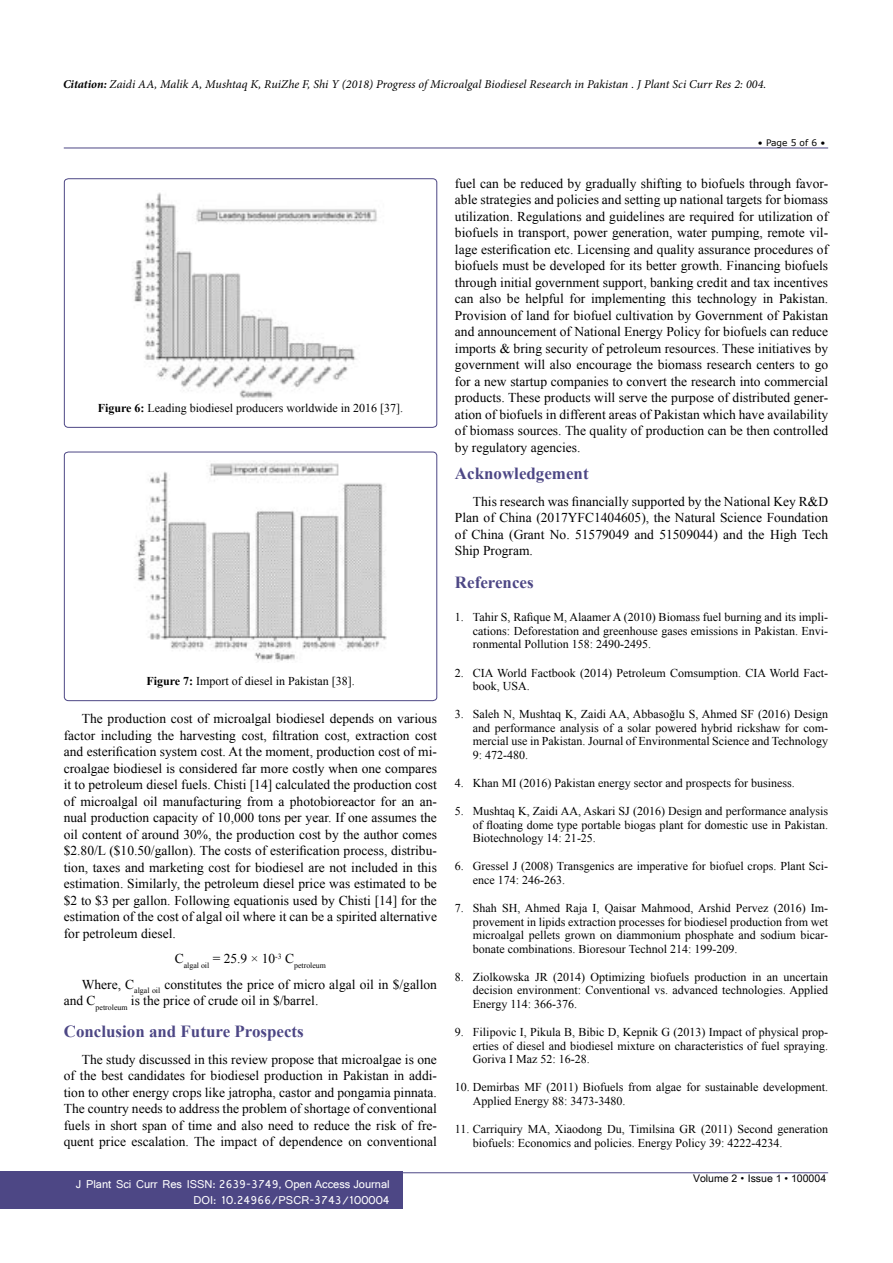
<style>
.page{position:relative;width:893px;height:1263px;background:#fff}
.page>*{position:absolute;margin:0;border:0;box-sizing:border-box;transform-origin:0 0}
.t1{font:700 16.95px "Times New Roman";color:#4d4785}
.t2{font:13.5px/16.5px "Times New Roman";color:#000;text-align:justify}
.t3{font:12px/13.5px "Times New Roman";color:#000;text-align:justify}
.t4{font:italic 12px "Minion Pro";color:#000}
.t5{font:12px/16.5px "Shruti";color:#fff;text-align:right}
.t6{font:10.5px "Arial Unicode MS";color:#000}
.t7{font:9px "MS Reference Sans Serif";color:#000}
.t8{font:7.8px "Times New Roman";color:#000}
.s1{font-weight:700}
.s2{font-family:"Batang"}
</style>
<div class="page">
<hr style="left:64px;top:148px;width:764px;height:1px;background:#4d4785">
<hr style="left:64px;top:1172px;width:764px;height:1px;background:#4d4785">
<div style="left:0;top:1171px;width:402px;height:38px;background:#4d4785"></div>
<svg style="left:64px;top:178px;width:373px;height:250px"></svg>
<svg style="left:64px;top:452px;width:373px;height:249px"></svg>
<img style="left:109px;top:190px;width:284px;height:211px">
<img style="left:124px;top:461px;width:277px;height:201px">
<p class="t4" style="left:63px;top:76px;width:705px"><span class="s1">Citation:</span> Zaidi AA, Malik A, Mushtaq K, RuiZhe F, Shi Y (2018) Progress of Microalgal Biodiesel Research in Pakistan . J Plant Sci Curr Res 2: 004.</p>
<p class="t3" style="left:98px;top:401px;width:307px"><span class="s1">Figure 6:</span> Leading biodiesel producers worldwide in 2016 [37].</p>
<p class="t3" style="left:146px;top:674px;width:210px"><span class="s1">Figure 7:</span> Import of diesel in Pakistan [38].</p>
<p class="t2" style="left:64px;top:710px;width:375px;text-indent:18px">The production cost of microalgal biodiesel depends on various factor including the harvesting cost, filtration cost, extraction cost and esterification system cost. At the moment, production cost of mi&shy;croalgae biodiesel is considered far more costly when one compares it to petroleum diesel fuels. Chisti [14] calculated the production cost of microalgal oil manufacturing from a photobioreactor for an an&shy;nual production capacity of 10,000 tons per year. If one assumes the oil content of around 30%, the production cost by the author comes $2.80/L ($10.50/gallon). The costs of esterification process, distribu&shy;tion, taxes and marketing cost for biodiesel are not included in this estimation. Similarly, the petroleum diesel price was estimated to be $2 to $3 per gallon. Following equationis used by Chisti [14] for the estimation of the cost of algal oil where it can be a spirited alternative for petroleum diesel.</p>
<p class="t8" style="left:175px;top:960px;width:153px"><sup>C</sup>algal oil <sup>=</sup> <sup>25.9</sup> <sup>×</sup> <sup>10</sup>-3 <sup>C</sup>petroleum</p>
<p class="t2" style="left:64px;top:976px;width:375px;text-indent:18px">Where, C<sub>algal</sub> <sub>oil</sub> constitutes the price of micro algal oil in $/gallon and C<sub>petroleum</sub> is the price of crude oil in $/barrel.</p>
<p class="t1" style="left:64px;top:1019px;width:241px">Conclusion and Future Prospects</p>
<p class="t2" style="left:64px;top:1051px;width:375px;text-indent:18px">The study discussed in this review propose that microalgae is one of the best candidates for biodiesel production in Pakistan in addi&shy;tion to other energy crops like jatropha, castor and pongamia pinnata.<br>The country needs to address the problem of shortage of conventional fuels in short span of time and also need to reduce the risk of fre&shy;quent price escalation. The impact of dependence on conventional</p>
<p class="t5" style="left:76px;top:1175px;width:315px">J Plant Sci Curr Res ISSN: 2639-3749, Open Access Journal<br>DOI: 10.24966/PSCR-3743/100004</p>
<p class="t7" style="left:758px;top:137px;width:69px">• Page 5 of 6 •</p>
<p class="t2" style="left:455px;top:175px;width:375px">fuel can be reduced by gradually shifting to biofuels through favor&shy;able strategies and policies and setting up national targets for biomass utilization. Regulations and guidelines are required for utilization of biofuels in transport, power generation, water pumping, remote vil&shy;lage esterification etc. Licensing and quality assurance procedures of biofuels must be developed for its better growth. Financing biofuels through initial government support, banking credit and tax incentives can also be helpful for implementing this technology in Pakistan.<br>Provision of land for biofuel cultivation by Government of Pakistan and announcement of National Energy Policy for biofuels can reduce imports &amp; bring security of petroleum resources. These initiatives by government will also encourage the biomass research centers to go for a new startup companies to convert the research into commercial products. These products will serve the purpose of distributed gener&shy;ation of biofuels in different areas of Pakistan which have availability of biomass sources. The quality of production can be then controlled by regulatory agencies.</p>
<p class="t1" style="left:455px;top:461px;width:135px">Acknowledgement</p>
<p class="t2" style="left:455px;top:493px;width:375px;text-indent:18px">This research was financially supported by the National Key R&amp;D Plan of China (2017YFC1404605), the Natural Science Foundation of China (Grant No. 51579049 and 51509044) and the High Tech Ship Program.</p>
<p class="t1" style="left:455px;top:571px;width:80px">References</p>
<p class="t3" style="left:473px;top:610px;width:357px;text-indent:-18px">1. Tahir S, Rafique M, Alaamer A (2010) Biomass fuel burning and its impli&shy;cations: Deforestation and greenhouse gases emissions in Pakistan. Envi&shy;ronmental Pollution 158: 2490-2495.</p>
<p class="t3" style="left:473px;top:666px;width:357px;text-indent:-18px">2. CIA World Factbook (2014) Petroleum Comsumption. CIA World Fact&shy;book, USA.</p>
<p class="t3" style="left:473px;top:707px;width:357px;text-indent:-18px">3. Saleh N, Mushtaq K, Zaidi AA, Abbasoğlu S, Ahmed SF (2016) Design and performance analysis of a solar powered hybrid rickshaw for com&shy;mercial use in Pakistan. Journal of Environmental Science and Technology 9: 472-480.</p>
<p class="t3" style="left:455px;top:776px;width:341px">4. Khan MI (2016) Pakistan energy sector and prospects for business.</p>
<p class="t3" style="left:473px;top:804px;width:357px;text-indent:-18px">5. Mushtaq K, Zaidi AA, Askari SJ (2016) Design and performance analysis of floating dome type portable biogas plant for domestic use in Pakistan.<br>Biotechnology 14: 21-25.</p>
<p class="t3" style="left:473px;top:859px;width:357px;text-indent:-18px">6. Gressel J (2008) Transgenics are imperative for biofuel crops. Plant Sci&shy;ence 174: 246-263.</p>
<p class="t3" style="left:473px;top:901px;width:357px;text-indent:-18px">7. Shah SH, Ahmed Raja I, Qaisar Mahmood, Arshid Pervez (2016) Im&shy;provement in lipids extraction processes for biodiesel production from wet microalgal pellets grown on diammonium phosphate and sodium bicar&shy;bonate combinations. Bioresour Technol 214: 199-209.</p>
<p class="t3" style="left:473px;top:970px;width:357px;text-indent:-18px">8. Ziolkowska JR (2014) Optimizing biofuels production in an uncertain decision environment: Conventional vs. advanced technologies. Applied Energy 114: 366-376.</p>
<p class="t3" style="left:473px;top:1025px;width:357px;text-indent:-18px">9. Filipovic I, Pikula B, Bibic D, Kepnik G (2013) Impact of physical prop&shy;erties of diesel and biodiesel mixture on characteristics of fuel spraying.<br>Goriva I Maz 52: 16-28.</p>
<p class="t3" style="left:473px;top:1080px;width:357px;text-indent:-18px">10. Demirbas MF (2011) Biofuels from algae for sustainable development.<br>Applied Energy 88: 3473-3480.</p>
<p class="t3" style="left:473px;top:1122px;width:357px;text-indent:-18px">11. Carriquiry MA, Xiaodong Du, Timilsina GR (2011) Second generation biofuels: Economics and policies. Energy Policy 39: 4222-4234.</p>
<p class="t6" style="left:693px;top:1170px;width:135px">Volume 2 <span class="s2">•</span> Issue 1 • 100004</p>
</div>
